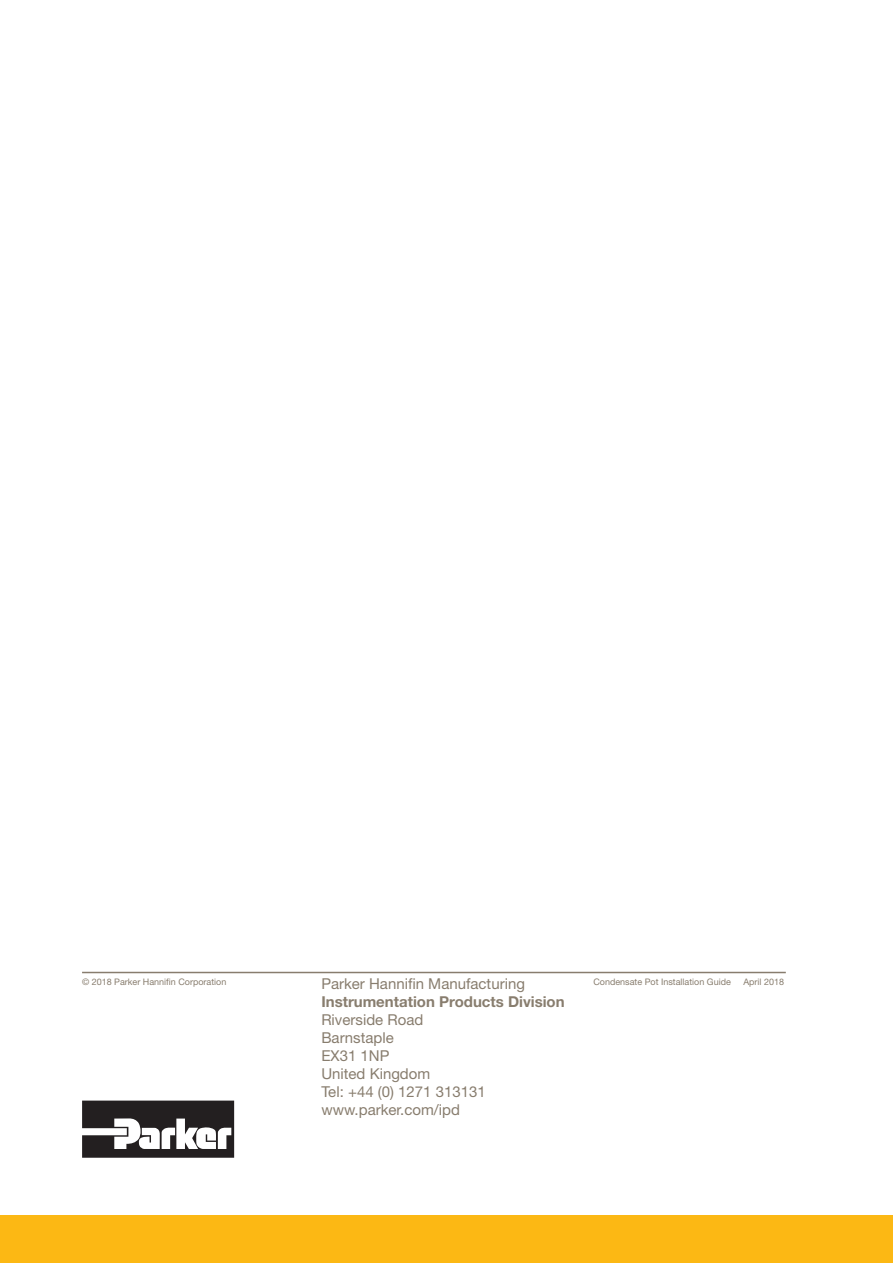
<style>
.page{position:relative;width:893px;height:1263px;background:#fff}
.page>*{position:absolute;margin:0;border:0;box-sizing:border-box;transform-origin:0 0}
.t1{font:15px "Helvetica Neue LT Std";color:#887d6e}
.t2{font:700 15px "Helvetica Neue LT Std";color:#887d6e}
.t3{font:9px "Helvetica Neue LT Std";color:#887d6e}
</style>
<div class="page">
<div style="left:0;top:1215px;width:893px;height:48px;background:#fcb814"></div>
<svg style="left:82px;top:1100px;width:152px;height:58px"></svg>
<hr style="left:82px;top:972px;width:704px;height:1px;background:#887d6e">
<p class="t3" style="left:82px;top:976px;width:146px">© 2018 Parker Hannifin Corporation</p>
<p class="t1" style="left:321px;top:975px;width:205px">Parker Hannifin Manufacturing</p>
<p class="t3" style="left:593px;top:976px;width:139px">Condensate Pot Installation Guide</p>
<p class="t3" style="left:743px;top:976px;width:42px">April 2018</p>
<p class="t2" style="left:321px;top:993px;width:245px">Instrumentation Products Division</p>
<p class="t1" style="left:321px;top:1011px;width:103px">Riverside Road</p>
<p class="t1" style="left:321px;top:1029px;width:74px">Barnstaple</p>
<p class="t1" style="left:321px;top:1047px;width:70px">EX31 1NP</p>
<p class="t1" style="left:321px;top:1065px;width:110px">United Kingdom</p>
<p class="t1" style="left:321px;top:1083px;width:166px">Tel: +44 (0) 1271 313131</p>
<p class="t1" style="left:321px;top:1101px;width:140px">www.parker.com/ipd</p>
</div>
